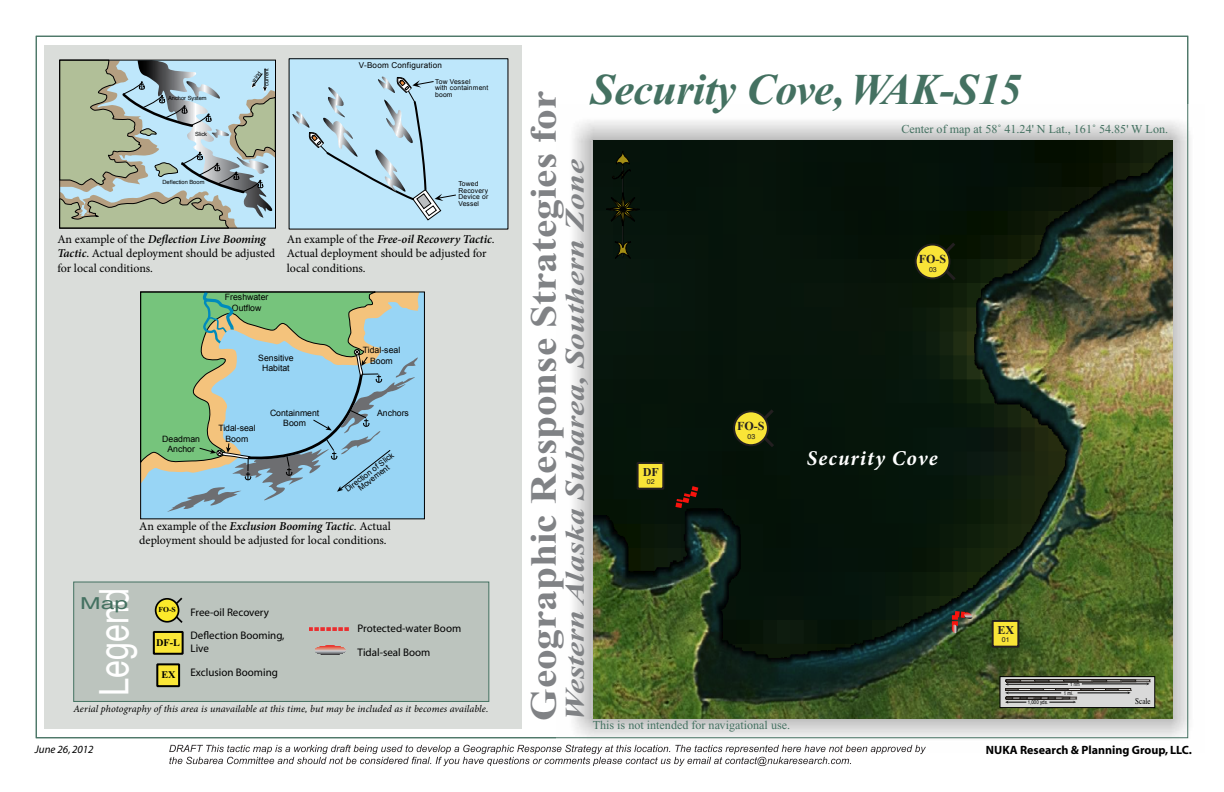
<style>
.page{position:relative;width:1224px;height:792px;background:#fff}
.page>*{position:absolute;margin:0;border:0;box-sizing:border-box;transform-origin:0 0}
.t1{font:italic 700 44px "Times New Roman";letter-spacing:-.01em;color:#447161}
.t2{font:40.7px "Helvetica";color:#fff;scale:.79 1}
.t3{font:700 37px "Times New Roman";color:#808285;scale:1.12 1}
.t4{font:italic 700 27px "Times New Roman";color:#808285;scale:1.25 1}
.t5{font:italic 700 21.1px "Minion Pro";letter-spacing:.055em;color:#fff}
.t6{font:16.5px "Helvetica";color:#447161;scale:1.5 1}
.t7{font:12.1px "Times New Roman";color:#447161}
.t8{font:12px/14.4px "Minion Pro";letter-spacing:-.005em;color:#000}
.t9{font:700 12px "Myriad";color:#000}
.t10{font:700 12px "Times New Roman";color:#231f20}
.t11{font:700 12px "Times New Roman";color:#231f20}
.t12{font:11px/23.8px "Myriad";color:#000}
.t13{font:italic 11px "Myriad";color:#000}
.t14{font:700 10.2px "Times New Roman";color:#000}
.t15{font:italic 10px "Minion Pro";letter-spacing:.005em;color:#000}
.t16{font:8.7px/10.4px "Arial";color:#000;text-align:center}
.t17{font:8.7px "Times";color:#000;scale:.81 1}
.t18{font:8.1px "Arial";letter-spacing:.025em;color:#000}
.t19{font:7.9px/7.1px "Arial";color:#000;text-align:center}
.t20{font:700 7.7px "Times New Roman";color:#000}
.t21{font:7px "Helvetica";color:#231f20}
.t22{font:6.8px/6.8px "Arial";letter-spacing:.025em;color:#000}
.t23{font:5.7px "Helvetica";color:#000}
.t24{font:5.5px/8.9px "Helvetica";color:#000;scale:.81 1}
.s1{font-weight:600;font-style:italic}
</style>
<div class="page">
<img style="left:556px;top:105px;width:634px;height:640px">
<div style="left:45px;top:45px;width:477px;height:684px;background:#daddda"></div>
<svg style="left:169px;top:745px;width:757px;height:21px"></svg>
<img style="left:593px;top:140px;width:579px;height:578px">
<div style="left:1000px;top:677px;width:155px;height:31px;background:#d9d9d9"></div>
<div style="left:1000px;top:676px;width:155px;height:32px;border:1px solid #000"></div>
<hr style="left:1006px;top:680px;width:144px;height:2px;background:#fff">
<hr style="left:1006px;top:680px;width:144px;height:1px;background:#1f1a16">
<hr style="left:1006px;top:682px;width:144px;height:1px;background:#1f1a16">
<hr style="left:1006px;top:680px;width:129px;height:2px;background:#71706f">
<hr style="left:1006px;top:680px;width:129px;height:1px;background:#1f1a16">
<hr style="left:1006px;top:680px;width:115px;height:2px;background:#fff">
<hr style="left:1006px;top:680px;width:115px;height:1px;background:#1f1a16">
<hr style="left:1006px;top:680px;width:100px;height:2px;background:#71706f">
<hr style="left:1006px;top:680px;width:100px;height:1px;background:#1f1a16">
<hr style="left:1006px;top:680px;width:86px;height:2px;background:#fff">
<hr style="left:1006px;top:680px;width:86px;height:1px;background:#1f1a16">
<div style="left:1005px;top:688px;width:126px;height:3px;border:1px solid #1f1a16"></div>
<hr style="left:1078px;top:693px;width:51px;height:1px;background:#000">
<svg style="left:1127px;top:690px;width:5px;height:4px"></svg>
<svg style="left:1005px;top:680px;width:77px;height:24px"></svg>
<hr style="left:1082px;top:684px;width:66px;height:1px;background:#000">
<svg style="left:1146px;top:680px;width:5px;height:5px"></svg>
<svg style="left:948px;top:608px;width:25px;height:25px"></svg>
<svg style="left:671px;top:480px;width:32px;height:35px"></svg>
<svg style="left:936px;top:239px;width:23px;height:45px"></svg>
<div style="left:916px;top:245px;width:34px;height:33px;background:#f9e437;border-radius:50%"></div>
<div style="left:915px;top:244px;width:36px;height:35px;border:2px solid #231f20;border-radius:50%"></div>
<svg style="left:754px;top:406px;width:23px;height:44px"></svg>
<div style="left:734px;top:411px;width:34px;height:34px;background:#f9e437;border-radius:50%"></div>
<div style="left:733px;top:410px;width:36px;height:36px;border:2px solid #231f20;border-radius:50%"></div>
<div style="left:638px;top:463px;width:25px;height:26px;background:#f9e437"></div>
<div style="left:637px;top:462px;width:27px;height:28px;border:2px solid #231f20"></div>
<div style="left:993px;top:621px;width:25px;height:26px;background:#f9e437"></div>
<div style="left:992px;top:620px;width:27px;height:28px;border:2px solid #231f20"></div>
<hr style="left:623px;top:164px;width:1px;height:93px;background:#000">
<svg style="left:602px;top:188px;width:42px;height:42px;background:#0a140a"></svg>
<svg style="left:615px;top:242px;width:16px;height:17px"></svg>
<svg style="left:612px;top:151px;width:19px;height:28px"></svg>
<div style="left:73px;top:582px;width:416px;height:120px;background:#bcc4be;border:1px solid #447161"></div>
<div style="left:289px;top:59px;width:219px;height:170px;background:#bee7fb"></div>
<svg style="left:292px;top:76px;width:164px;height:145px"></svg>
<svg style="left:310px;top:627px;width:39px;height:4px"></svg>
<svg style="left:170px;top:598px;width:13px;height:25px"></svg>
<div style="left:156px;top:599px;width:23px;height:23px;background:#fce92b;border-radius:50%"></div>
<div style="left:155px;top:598px;width:24px;height:25px;border:2px solid #000;border-radius:50%"></div>
<div style="left:157px;top:664px;width:22px;height:22px;background:#fae637"></div>
<div style="left:156px;top:663px;width:24px;height:24px;border:2px solid #000"></div>
<svg style="left:59px;top:59px;width:217px;height:170px;background:#a5b8b0"></svg>
<div style="left:141px;top:292px;width:283px;height:227px;background:#98d5f5"></div>
<div style="left:140px;top:291px;width:26px;height:172px;background:#76c47c"></div>
<svg style="left:166px;top:291px;width:253px;height:221px"></svg>
<div style="left:140px;top:292px;width:285px;height:227px;border:1px solid #000"></div>
<div style="left:154px;top:632px;width:29px;height:22px;background:#fae637"></div>
<div style="left:153px;top:631px;width:31px;height:24px;border:2px solid #000"></div>
<hr style="left:315px;top:655px;width:31px;height:1px;background:#040404">
<p class="t23" style="left:168px;top:93px;width:40px">Anchor System</p>
<p class="t23" style="left:195px;top:129px;width:14px">Slick</p>
<p class="t23" style="left:250px;top:79px;width:13px;rotate:-53deg">wind</p>
<p class="t23" style="left:262px;top:86px;width:19px;rotate:-90deg">current</p>
<p class="t18" style="left:359px;top:60px;width:85px">V-Boom Configuration</p>
<p class="t22" style="left:435px;top:78px;width:55px">Tow Vessel<br>with containment boom</p>
<p class="t23" style="left:163px;top:178px;width:43px">Deflection Boom</p>
<p class="t8" style="left:57px;top:232px;width:219px">An example of the <span class="s1">Deflection Live Booming<br>Tactic</span>. Actual deployment should be adjusted for local conditions.</p>
<p class="t16" style="left:225px;top:292px;width:45px">Freshwater<br>Outflow</p>
<p class="t22" style="left:458px;top:180px;width:31px">Towed<br>Recovery<br>Device or<br>Vessel</p>
<p class="t8" style="left:287px;top:232px;width:209px">An example of the <span class="s1">Free-oil Recovery Tactic</span>.<br>Actual deployment should be adjusted for local conditions.</p>
<p class="t16" style="left:162px;top:434px;width:39px">Deadman<br>Anchor</p>
<p class="t16" style="left:258px;top:353px;width:37px">Sensitive<br>Habitat</p>
<p class="t16" style="left:363px;top:345px;width:39px">Tidal-seal<br>Boom</p>
<p class="t16" style="left:218px;top:423px;width:39px">Tidal-seal<br>Boom</p>
<p class="t16" style="left:270px;top:408px;width:51px">Containment<br>Boom</p>
<p class="t16" style="left:377px;top:408px;width:33px">Anchors</p>
<p class="t19" style="left:344px;top:488px;width:60px;rotate:-38deg">Direction of Slick<br>Movement</p>
<p class="t8" style="left:139px;top:519px;width:253px">An example of the <span class="s1">Exclusion Booming Tactic</span>. Actual deployment should be adjusted for local conditions.</p>
<h2 class="t2" style="left:83px;top:696px;width:138px;rotate:-90deg">Legend</h2>
<h3 class="t6" style="left:80px;top:591px;width:34px">Map</h3>
<p class="t20" style="left:158px;top:606px;width:19px">FO-S</p>
<p class="t14" style="left:156px;top:637px;width:25px">DF-L</p>
<p class="t14" style="left:161px;top:669px;width:16px">EX</p>
<p class="t12" style="left:191px;top:601px;width:96px">Free-oil Recovery<br>Deflection Booming,</p>
<p class="t12" style="left:191px;top:637px;width:89px">Live<br>Exclusion Booming</p>
<p class="t12" style="left:358px;top:617px;width:105px">Protected-water Boom<br>Tidal-seal Boom</p>
<p class="t15" style="left:73px;top:702px;width:416px">Aerial photography of this area is unavailable at this time, but may be included as it becomes available.</p>
<h1 class="t1" style="left:590px;top:66px;width:433px">Security Cove, WAK-S15</h1>
<p class="t7" style="left:901px;top:123px;width:268px">Center of map at 58˚ 41.24' N Lat., 161˚ 54.85' W Lon.</p>
<h3 class="t3" style="left:523px;top:720px;width:564px;rotate:-90deg">Geographic Response Strategies for</h3>
<h3 class="t4" style="left:560px;top:720px;width:450px;rotate:-90deg">Western Alaska Subarea, Southern Zone</h3>
<p class="t10" style="left:919px;top:251px;width:29px">FO-S</p>
<p class="t21" style="left:929px;top:264px;width:9px">03</p>
<p class="t10" style="left:737px;top:417px;width:29px">FO-S</p>
<p class="t21" style="left:747px;top:431px;width:9px">03</p>
<h3 class="t5" style="left:807px;top:443px;width:132px">Security Cove</h3>
<p class="t11" style="left:643px;top:465px;width:18px">DF</p>
<p class="t21" style="left:647px;top:477px;width:9px">02</p>
<p class="t11" style="left:998px;top:623px;width:18px">EX</p>
<p class="t21" style="left:1002px;top:635px;width:9px">01</p>
<p class="t24" style="left:1064px;top:680px;width:21px;text-indent:6px">1 nm<br>1 mi.</p>
<p class="t17" style="left:1135px;top:696px;width:20px">Scale</p>
<p class="t24" style="left:1028px;top:698px;width:27px">1,000 yds.</p>
<p class="t7" style="left:593px;top:719px;width:199px">This is not intended for navigational use.</p>
<p class="t13" style="left:35px;top:744px;width:60px">June 26, 2012</p>
<p class="t9" style="left:986px;top:744px;width:208px">NUKA Research &amp; Planning Group, LLC.</p>
</div>
